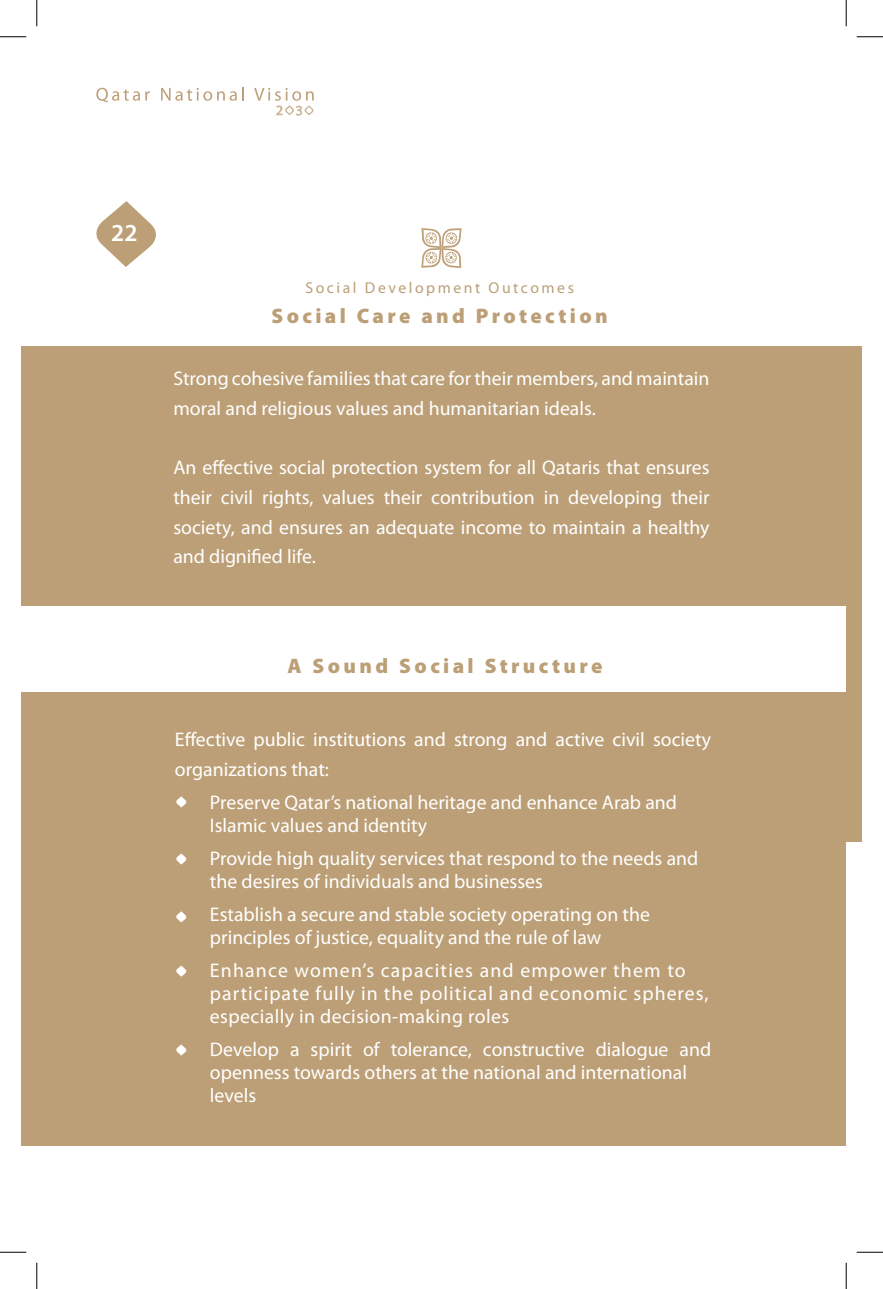
<style>
.page{position:relative;width:883px;height:1289px;background:#fff}
.page>*{position:absolute;margin:0;border:0;box-sizing:border-box;transform-origin:0 0}
.t1{font:600 24.5px "Myriad Pro";color:#fff}
.t2{font:900 21px "Myriad Pro";letter-spacing:.16em;color:#bc9f76}
.t3{font:19.78px/29.8px "Myriad Pro";color:#fff}
.t4{font:19.78px/22.8px "Myriad Pro";letter-spacing:.05em;color:#fff}
.t5{font:15.75px "Myriad Pro";letter-spacing:.16em;color:#bc9f76}
</style>
<div class="page">
<svg style="left:96px;top:88px;width:54px;height:14px"></svg>
<svg style="left:161px;top:87px;width:83px;height:14px"></svg>
<svg style="left:254px;top:88px;width:59px;height:28px"></svg>
<svg style="left:96px;top:201px;width:60px;height:66px"></svg>
<div style="left:845px;top:346px;width:15px;height:496px;background:#bc9f76"></div>
<div style="left:22px;top:346px;width:832px;height:260px;background:#bc9f76"></div>
<svg style="left:421px;top:228px;width:40px;height:40px"></svg>
<div style="left:22px;top:692px;width:823px;height:453px;background:#bc9f76"></div>
<svg style="left:176px;top:796px;width:11px;height:11px"></svg>
<svg style="left:176px;top:853px;width:11px;height:11px"></svg>
<svg style="left:176px;top:911px;width:11px;height:11px"></svg>
<svg style="left:176px;top:965px;width:11px;height:12px"></svg>
<svg style="left:176px;top:1044px;width:11px;height:11px"></svg>
<svg style="left:0;top:36px;width:26px;height:1px"></svg>
<svg style="left:856px;top:36px;width:26px;height:1px"></svg>
<svg style="left:0;top:1252px;width:26px;height:1px"></svg>
<svg style="left:856px;top:1252px;width:26px;height:1px"></svg>
<svg style="left:36px;top:0;width:1px;height:26px"></svg>
<svg style="left:36px;top:1263px;width:1px;height:26px"></svg>
<svg style="left:845px;top:0;width:1px;height:26px"></svg>
<svg style="left:845px;top:1263px;width:1px;height:26px"></svg>
<p class="t1" style="left:111px;top:217px;width:28px">22</p>
<p class="t5" style="left:305px;top:278px;width:270px">Social Development Outcomes</p>
<p class="t2" style="left:271px;top:302px;width:337px">Social Care and Protection</p>
<p class="t3" style="left:173px;top:363px;width:537px">Strong cohesive families that care for their members, and maintain moral and religious values and humanitarian ideals.</p>
<p class="t3" style="left:173px;top:452px;width:537px;text-align:justify">An effective social protection system for all Qataris that ensures their civil rights, values their contribution in developing their society, and ensures an adequate income to maintain a healthy and dignified life.</p>
<p class="t2" style="left:287px;top:652px;width:316px">A Sound Social Structure</p>
<p class="t3" style="left:175px;top:724px;width:537px">Effective public institutions and strong and active civil society organizations that:</p>
<p class="t3" style="left:210px;top:787px;width:468px">Preserve Qatar’s national heritage and enhance Arab and</p>
<p class="t3" style="left:210px;top:810px;width:219px">Islamic values and identity</p>
<p class="t3" style="left:210px;top:847px;width:489px;line-height:22.8px">Provide high quality services that respond to the needs and the desires of individuals and businesses</p>
<p class="t3" style="left:210px;top:903px;width:441px;line-height:22.8px">Establish a secure and stable society operating on the principles of justice, equality and the rule of law</p>
<p class="t4" style="left:210px;top:959px;width:499px">Enhance women’s capacities and empower them to participate fully in the political and economic spheres, especially in decision-making roles</p>
<p class="t3" style="left:210px;top:1038px;width:502px;line-height:22.8px">Develop a spirit of tolerance, constructive dialogue and openness towards others at the national and international levels</p>
</div>
